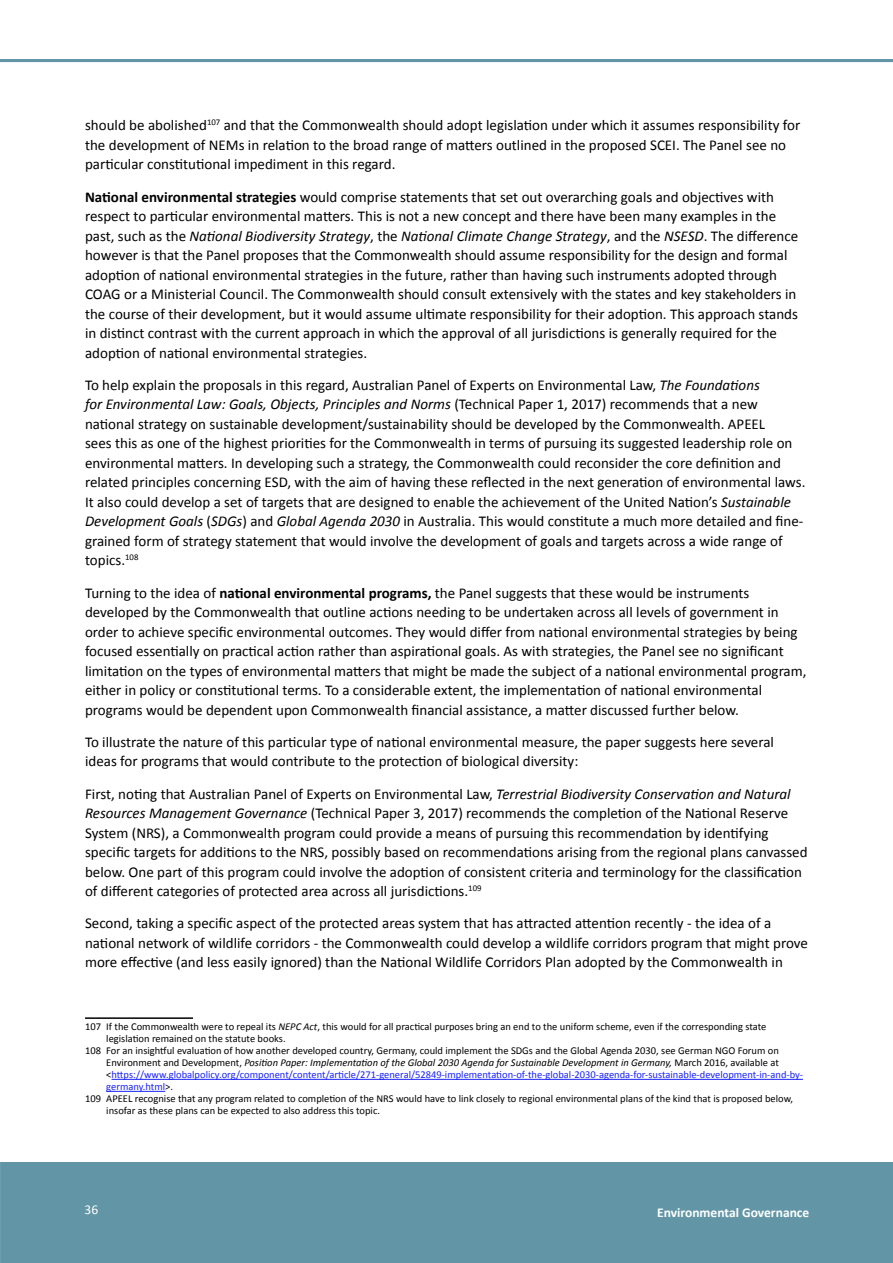
<style>
.page{position:relative;width:893px;height:1263px;background:#fff}
.page>*{position:absolute;margin:0;border:0;box-sizing:border-box;transform-origin:0 0}
.t1{font:15px/19.5px "Calibri";color:#000}
.t2{font:700 13.5px "Calibri";color:#fff}
.t3{font:13.5px "Calibri";color:#fff}
.t4{font:10.5px "Calibri";color:#000}
.t5{font:10.5px "Calibri";color:#1922fb}
.t6{font:italic 10.5px "Calibri";color:#000}
.s1{font-weight:700}
.s2{font-style:italic}
.s3{font-style:normal}
.s4{color:#000}
</style>
<div class="page">
<div style="left:0;top:1162px;width:893px;height:101px;background:#6296a7"></div>
<hr style="left:0;top:59px;width:893px;height:3px;background:#6296a7">
<hr style="left:85px;top:1017px;width:108px;height:2px;background:#000">
<hr style="left:112px;top:1079px;width:691px;height:1px;background:#1922fb">
<hr style="left:106px;top:1091px;width:59px;height:1px;background:#1922fb">
<p class="t1" style="left:85px;top:116px;width:717px">should be abolished<sup>107</sup> and that the Commonwealth should adopt legislation under which it assumes responsibility for the development of NEMs in relation to the broad range of matters outlined in the proposed SCEI. The Panel see no particular constitutional impediment in this regard.</p>
<p class="t1" style="left:85px;top:187px;width:715px"><span class="s1">National environmental strategies</span> would comprise statements that set out overarching goals and objectives with respect to particular environmental matters. This is not a new concept and there have been many examples in the past, such as the <span class="s2">National Biodiversity Strategy</span>, the <span class="s2">National Climate Change Strategy</span>, and the <span class="s2">NSESD</span>. The difference however is that the Panel proposes that the Commonwealth should assume responsibility for the design and formal adoption of national environmental strategies in the future, rather than having such instruments adopted through COAG or a Ministerial Council. The Commonwealth should consult extensively with the states and key stakeholders in the course of their development, but it would assume ultimate responsibility for their adoption. This approach stands in distinct contrast with the current approach in which the approval of all jurisdictions is generally required for the adoption of national environmental strategies.</p>
<p class="t1" style="left:85px;top:375px;width:722px">To help explain the proposals in this regard, Australian Panel of Experts on Environmental Law, <span class="s2">The Foundations<br>for Environmental Law: Goals, Objects, Principles and Norms</span> (Technical Paper 1, 2017) recommends that a new national strategy on sustainable development/sustainability should be developed by the Commonwealth. APEEL<br>sees this as one of the highest priorities for the Commonwealth in terms of pursuing its suggested leadership role on environmental matters. In developing such a strategy, the Commonwealth could reconsider the core definition and related principles concerning ESD, with the aim of having these reflected in the next generation of environmental laws.<br>It also could develop a set of targets that are designed to enable the achievement of the United Nation’s <span class="s2">Sustainable Development Goals</span> (<span class="s2">SDGs</span>) and <span class="s2">Global Agenda 2030</span> in Australia. This would constitute a much more detailed and fine&shy;grained form of strategy statement that would involve the development of goals and targets across a wide range of topics.<sup>108</sup></p>
<p class="t1" style="left:85px;top:583px;width:723px">Turning to the idea of <span class="s1">national environmental programs,</span> the Panel suggests that these would be instruments developed by the Commonwealth that outline actions needing to be undertaken across all levels of government in order to achieve specific environmental outcomes. They would differ from national environmental strategies by being focused essentially on practical action rather than aspirational goals. As with strategies, the Panel see no significant limitation on the types of environmental matters that might be made the subject of a national environmental program, either in policy or constitutional terms. To a considerable extent, the implementation of national environmental programs would be dependent upon Commonwealth financial assistance, a matter discussed further below.</p>
<p class="t1" style="left:85px;top:732px;width:690px">To illustrate the nature of this particular type of national environmental measure, the paper suggests here several ideas for programs that would contribute to the protection of biological diversity:</p>
<p class="t1" style="left:85px;top:784px;width:724px">First, noting that Australian Panel of Experts on Environmental Law, <span class="s2">Terrestrial Biodiversity Conservation and Natural Resources Management Governance</span> (Technical Paper 3, 2017) recommends the completion of the National Reserve System (NRS), a Commonwealth program could provide a means of pursuing this recommendation by identifying specific targets for additions to the NRS, possibly based on recommendations arising from the regional plans canvassed below. One part of this program could involve the adoption of consistent criteria and terminology for the classification of different categories of protected area across all jurisdictions.<sup>109</sup></p>
<p class="t1" style="left:85px;top:914px;width:724px">Second, taking a specific aspect of the protected areas system that has attracted attention recently - the idea of a national network of wildlife corridors - the Commonwealth could develop a wildlife corridors program that might prove more effective (and less easily ignored) than the National Wildlife Corridors Plan adopted by the Commonwealth in</p>
<p class="t4" style="left:85px;top:1020px;width:683px">107 If the Commonwealth were to repeal its <span class="s2">NEPC Act</span>, this would for all practical purposes bring an end to the uniform scheme, even if the corresponding state</p>
<p class="t4" style="left:106px;top:1032px;width:181px">legislation remained on the statute books.</p>
<p class="t4" style="left:85px;top:1044px;width:695px">108 For an insightful evaluation of how another developed country, Germany, could implement the SDGs and the Global Agenda 2030, see German NGO Forum on</p>
<p class="t6" style="left:106px;top:1055px;width:674px"><span class="s3">Environment and Development,</span> Position Paper: Implementation of the Global 2030 Agenda for Sustainable Development in Germany, <span class="s3">March 2016, available at</span></p>
<p class="t5" style="left:106px;top:1068px;width:698px"><span class="s4">&lt;</span>https://www.globalpolicy.org/component/content/article/271-general/52849-implementation-of-the-global-2030-agenda-for-sustainable-development-in-and-by-</p>
<p class="t5" style="left:106px;top:1080px;width:68px">germany.html<span class="s4">&gt;.</span></p>
<p class="t4" style="left:85px;top:1092px;width:709px">109 APEEL recognise that any program related to completion of the NRS would have to link closely to regional environmental plans of the kind that is proposed below,</p>
<p class="t4" style="left:106px;top:1104px;width:275px">insofar as these plans can be expected to also address this topic.</p>
<p class="t3" style="left:85px;top:1201px;width:15px">36</p>
<p class="t2" style="left:657px;top:1204px;width:154px">Environmental Governance</p>
</div>
